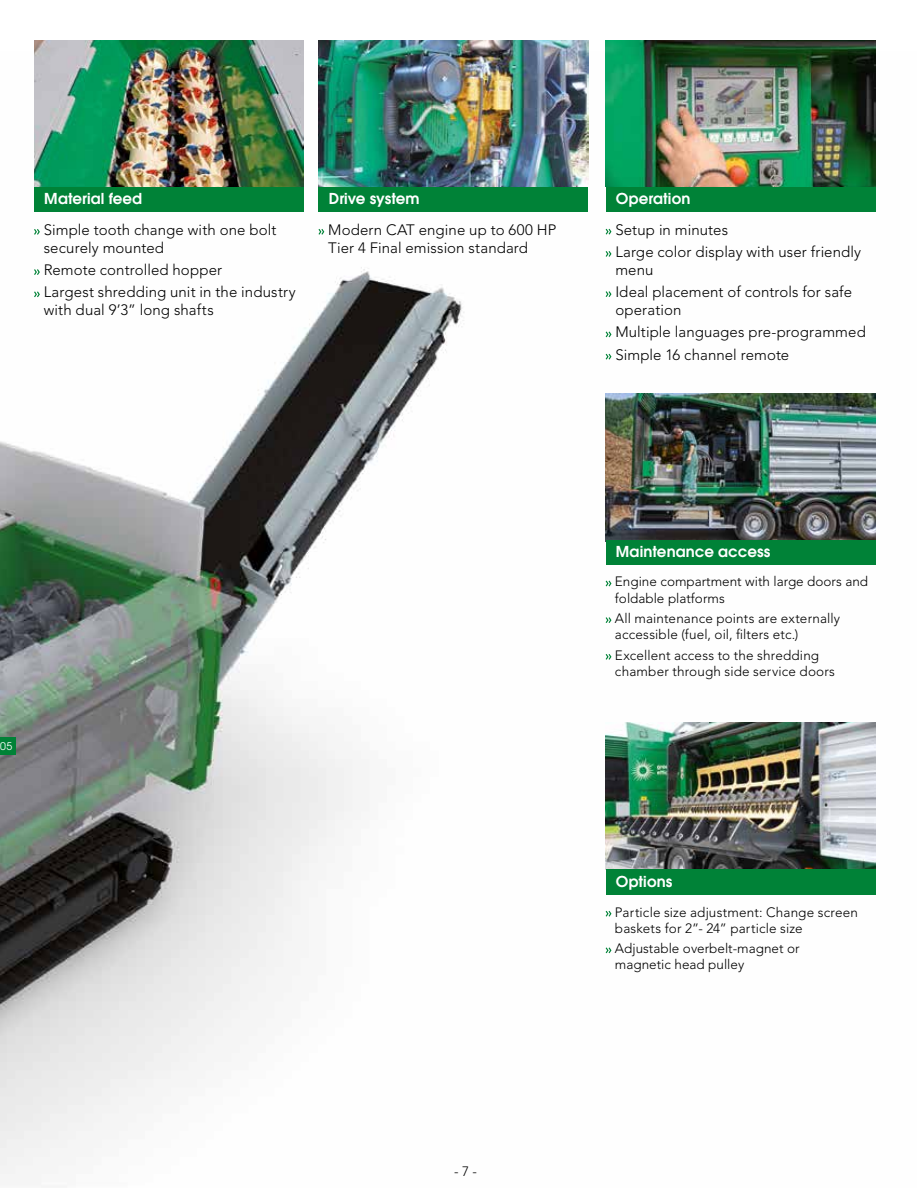
<style>
.page{position:relative;width:918px;height:1188px;background:#fff}
.page>*{position:absolute;margin:0;border:0;box-sizing:border-box;transform-origin:0 0}
.t1{font:300 15px/22.2px "Avenir LT Std";letter-spacing:.005em;color:#000}
.t2{font:600 15px "Avant Garde CE";letter-spacing:.005em;color:#fff}
.t3{font:300 13.5px/16.2px "Avenir LT Std";letter-spacing:.01em;color:#000}
.t4{font:300 13.5px/16.2px "Avenir";color:#000}
.t5{font:10.5px "Avant Garde";color:#fff}
</style>
<div class="page">
<img style="left:0;top:51px;width:876px;height:1123px">
<div style="left:0;top:737px;width:15px;height:17px;background:#008237"></div>
<div style="left:34px;top:187px;width:270px;height:24px;background:#008237"></div>
<svg style="left:34px;top:229px;width:6px;height:6px"></svg>
<svg style="left:34px;top:269px;width:6px;height:6px"></svg>
<svg style="left:34px;top:291px;width:6px;height:6px"></svg>
<div style="left:606px;top:187px;width:269px;height:24px;background:#008237"></div>
<svg style="left:606px;top:229px;width:5px;height:6px"></svg>
<svg style="left:606px;top:251px;width:5px;height:6px"></svg>
<svg style="left:606px;top:291px;width:5px;height:6px"></svg>
<svg style="left:606px;top:331px;width:5px;height:6px"></svg>
<svg style="left:606px;top:354px;width:5px;height:6px"></svg>
<img style="left:606px;top:40px;width:269px;height:147px">
<svg style="left:318px;top:229px;width:6px;height:6px"></svg>
<img style="left:318px;top:41px;width:270px;height:146px">
<div style="left:318px;top:187px;width:270px;height:24px;background:#008237"></div>
<img style="left:34px;top:41px;width:270px;height:145px">
<svg style="left:606px;top:581px;width:5px;height:5px"></svg>
<svg style="left:606px;top:617px;width:5px;height:6px"></svg>
<svg style="left:606px;top:654px;width:5px;height:6px"></svg>
<svg style="left:606px;top:911px;width:5px;height:6px"></svg>
<svg style="left:606px;top:947px;width:5px;height:6px"></svg>
<img style="left:606px;top:722px;width:269px;height:148px">
<div style="left:606px;top:870px;width:269px;height:25px;background:#008237"></div>
<img style="left:606px;top:394px;width:269px;height:146px">
<div style="left:606px;top:540px;width:269px;height:24px;background:#008237"></div>
<p class="t2" style="left:44px;top:189px;width:99px">Material feed</p>
<p class="t1" style="left:44px;top:221px;width:234px;line-height:18px">Simple tooth change with one bolt securely mounted</p>
<p class="t1" style="left:44px;top:259px;width:254px">Remote controlled hopper<br>Largest shredding unit in the industry</p>
<p class="t1" style="left:44px;top:299px;width:171px">with dual 9’3” long shafts</p>
<p class="t2" style="left:329px;top:189px;width:92px">Drive system</p>
<p class="t1" style="left:328px;top:221px;width:230px;line-height:18px">Modern CAT engine up to 600 HP<br>Tier 4 Final emission standard</p>
<p class="t2" style="left:616px;top:189px;width:76px">Operation</p>
<p class="t1" style="left:615px;top:218px;width:247px">Setup in minutes<br>Large color display with user friendly</p>
<p class="t1" style="left:615px;top:259px;width:238px">menu<br>Ideal placement of controls for safe</p>
<p class="t1" style="left:615px;top:299px;width:252px">operation<br>Multiple languages pre-programmed<br>Simple 16 channel remote</p>
<p class="t5" style="left:0;top:740px;width:14px">05</p>
<p class="t2" style="left:616px;top:542px;width:156px">Maintenance access</p>
<p class="t3" style="left:615px;top:574px;width:255px">Engine compartment with large doors and foldable platforms</p>
<p class="t3" style="left:615px;top:610px;width:227px">All maintenance points are externally accessible (fuel, oil, filters etc.)</p>
<p class="t3" style="left:615px;top:647px;width:222px">Excellent access to the shredding chamber through side service doors</p>
<p class="t2" style="left:616px;top:872px;width:58px">Options</p>
<p class="t3" style="left:615px;top:904px;width:244px">Particle size adjustment: Change screen baskets for 2”- 24” particle size</p>
<p class="t4" style="left:615px;top:941px;width:186px">Adjustable overbelt-magnet or magnetic head pulley</p>
<p class="t4" style="left:454px;top:1163px;width:25px">- 7 -</p>
</div>
